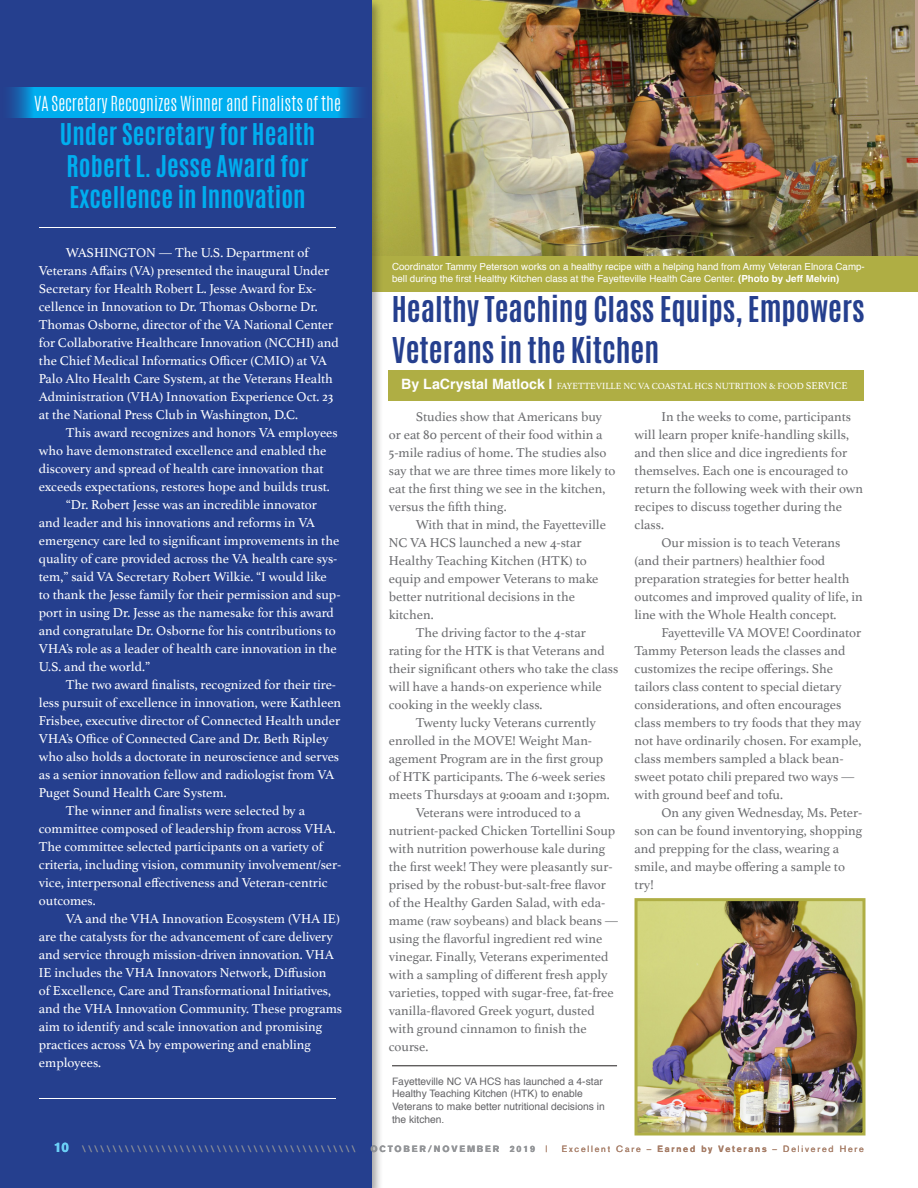
<style>
.page{position:relative;width:918px;height:1188px;background:#fff}
.page>*{position:absolute;margin:0;border:0;box-sizing:border-box;transform-origin:0 0}
.t1{font:700 29.7px/41px "Antonio";color:#253f8e}
.t2{font:700 25.05px/31.5px "Antonio";color:#00aeef}
.t3{font:300 17.4px "Antonio";color:#fff}
.Main_Paragraph_Syle{font:13.5px/18px "Athelas";color:#fff}
.Main_Paragraph_Syle-2{font:13.5px/18px "Athelas";color:#6c6d70}
.Folio_Right{font:900 13.5px "Akzidenz Grotesk";color:#6bcff6}
.t4{font:10.2px/12.8px "Helvetica";color:#636366}
.t5{font:9.75px/12.1px "Helvetica";color:#fff}
.Byline_Style_1{font:9.3px "Athelas";color:#fff}
.t6{font:900 9px "Akzidenz Grotesk";letter-spacing:.2em;color:#939598}
.t7{font:9px "Akzidenz Grotesk";letter-spacing:.2em;color:#a77e68}
.s1{font-weight:700}
.s2{font-family:"Helvetica";font-weight:700;font-size:14.25px}
.s3{font-size:10.35px}
.s4{font-weight:400;color:#a77e68}
</style>
<div class="page">
<img style="left:384px;top:0;width:534px;height:256px">
<div style="left:355px;top:256px;width:563px;height:36px;background:#afae44"></div>
<hr style="left:915px;top:0;width:3px;height:84px;background:#bfa08e">
<hr style="left:917px;top:991px;width:1px;height:134px;background:#bfa08e">
<div style="left:909px;top:1058px;width:9px;height:53px;background:#fff"></div>
<div style="left:389px;top:370px;width:475px;height:31px;background:#afae44"></div>
<img style="left:639px;top:902px;width:223px;height:230px">
<div style="left:635px;top:898px;width:231px;height:238px;border:3px solid #afae44"></div>
<div style="left:0;top:0;width:384px;height:1188px;background:#231f20;opacity:.4"></div>
<div style="left:0;top:0;width:372px;height:1188px;background:#253f8e"></div>
<hr style="left:392px;top:1065px;width:225px;height:1px;background:#231f20">
<svg style="left:10px;top:87px;width:351px;height:31px;background:#02a5e7"></svg>
<hr style="left:39px;top:228px;width:297px;height:1px;background:#fff">
<hr style="left:39px;top:1098px;width:297px;height:1px;background:#fff">
<p class="t3" style="left:34px;top:91px;width:308px">VA Secretary Recognizes Winner and Finalists of the</p>
<p class="t2" style="left:60px;top:119px;width:257px">Under Secretary for Health<br>Robert L. Jesse Award for<br>Excellence in Innovation</p>
<p class="Main_Paragraph_Syle" style="left:39px;top:243px;width:301px;text-indent:27px">WASHINGTON — The U.S. Department of Veterans Affairs (VA) presented the inaugural Under Secretary for Health Robert L. Jesse Award for Ex&shy;cellence in Innovation to Dr. Thomas Osborne Dr.<br>Thomas Osborne, director of the VA National Center for Collaborative Healthcare Innovation (NCCHI) and the Chief Medical Informatics Officer (CMIO) at VA Palo Alto Health Care System, at the Veterans Health Administration (VHA) Innovation Experience Oct. 23 at the National Press Club in Washington, D.C.</p>
<p class="Main_Paragraph_Syle" style="left:39px;top:423px;width:300px;text-indent:27px">This award recognizes and honors VA employees who have demonstrated excellence and enabled the discovery and spread of health care innovation that exceeds expectations, restores hope and builds trust.</p>
<p class="Main_Paragraph_Syle" style="left:39px;top:495px;width:303px;text-indent:27px">“Dr. Robert Jesse was an incredible innovator and leader and his innovations and reforms in VA emergency care led to significant improvements in the quality of care provided across the VA health care sys&shy;tem,” said VA Secretary Robert Wilkie. “I would like to thank the Jesse family for their permission and sup&shy;port in using Dr. Jesse as the namesake for this award and congratulate Dr. Osborne for his contributions to VHA’s role as a leader of health care innovation in the U.S. and the world.”</p>
<p class="Main_Paragraph_Syle" style="left:39px;top:675px;width:304px;text-indent:27px">The two award finalists, recognized for their tire&shy;less pursuit of excellence in innovation, were Kathleen Frisbee, executive director of Connected Health under VHA’s Office of Connected Care and Dr. Beth Ripley who also holds a doctorate in neuroscience and serves as a senior innovation fellow and radiologist from VA Puget Sound Health Care System.</p>
<p class="Main_Paragraph_Syle" style="left:39px;top:801px;width:304px;text-indent:27px">The winner and finalists were selected by a committee composed of leadership from across VHA.<br>The committee selected participants on a variety of criteria, including vision, community involvement/ser&shy;vice, interpersonal effectiveness and Veteran-centric outcomes.</p>
<p class="Main_Paragraph_Syle" style="left:39px;top:909px;width:305px;text-indent:27px">VA and the VHA Innovation Ecosystem (VHA IE) are the catalysts for the advancement of care delivery and service through mission-driven innovation. VHA IE includes the VHA Innovators Network, Diffusion<br>of Excellence, Care and Transformational Initiatives, and the VHA Innovation Community. These programs aim to identify and scale innovation and promising practices across VA by empowering and enabling employees.</p>
<p class="t5" style="left:392px;top:261px;width:474px">Coordinator Tammy Peterson works on a healthy recipe with a helping hand from Army Veteran Elnora Camp&shy;bell during the first Healthy Kitchen class at the Fayetteville Health Care Center. <span class="s1">(Photo by Jeff Melvin)</span></p>
<p class="t1" style="left:392px;top:290px;width:474px">Healthy Teaching Class Equips, Empowers<br>Veterans in the Kitchen</p>
<p class="Byline_Style_1" style="left:401px;top:379px;width:448px"><span class="s2">By LaCrystal Matlock |</span> FAYETTEVILLE NC VA COASTAL HCS NUTRITION &amp; FOOD <span class="s3">SERVICE</span></p>
<p class="Main_Paragraph_Syle-2" style="left:389px;top:408px;width:228px;text-indent:27px">Studies show that Americans buy or eat 80 percent of their food within a 5-mile radius of home. The studies also say that we are three times more likely to eat the first thing we see in the kitchen, versus the fifth thing.</p>
<p class="Main_Paragraph_Syle-2" style="left:389px;top:516px;width:219px;text-indent:27px">With that in mind, the Fayetteville<br>NC VA HCS launched a new 4-star<br>Healthy Teaching Kitchen (HTK) to equip and empower Veterans to make better nutritional decisions in the kitchen.</p>
<p class="Main_Paragraph_Syle-2" style="left:389px;top:624px;width:231px;text-indent:27px">The driving factor to the 4-star rating for the HTK is that Veterans and their significant others who take the class will have a hands-on experience while cooking in the weekly class.</p>
<p class="Main_Paragraph_Syle-2" style="left:389px;top:714px;width:223px;text-indent:27px">Twenty lucky Veterans currently enrolled in the MOVE! Weight Man&shy;agement Program are in the first group of HTK participants. The 6-week series meets Thursdays at 9:00am and 1:30pm.</p>
<p class="Main_Paragraph_Syle-2" style="left:389px;top:804px;width:231px;text-indent:27px">Veterans were introduced to a nutrient-packed Chicken Tortellini Soup with nutrition powerhouse kale during the first week! They were pleasantly sur&shy;prised by the robust-but-salt-free flavor of the Healthy Garden Salad, with eda&shy;mame (raw soybeans) and black beans — using the flavorful ingredient red wine vinegar. Finally, Veterans experimented with a sampling of different fresh apply varieties, topped with sugar-free, fat-free vanilla-flavored Greek yogurt, dusted with ground cinnamon to finish the course.</p>
<p class="t4" style="left:392px;top:1075px;width:214px">Fayetteville NC VA HCS has launched a 4-star Healthy Teaching Kitchen (HTK) to enable Veterans to make better nutritional decisions in the kitchen.</p>
<p class="Main_Paragraph_Syle-2" style="left:635px;top:408px;width:230px;text-indent:27px">In the weeks to come, participants will learn proper knife-handling skills, and then slice and dice ingredients for themselves. Each one is encouraged to return the following week with their own recipes to discuss together during the class.</p>
<p class="Main_Paragraph_Syle-2" style="left:635px;top:534px;width:230px;text-indent:27px">Our mission is to teach Veterans (and their partners) healthier food preparation strategies for better health outcomes and improved quality of life, in line with the Whole Health concept.</p>
<p class="Main_Paragraph_Syle-2" style="left:635px;top:624px;width:229px;text-indent:27px">Fayetteville VA MOVE! Coordinator Tammy Peterson leads the classes and customizes the recipe offerings. She tailors class content to special dietary considerations, and often encourages class members to try foods that they may not have ordinarily chosen. For example, class members sampled a black bean&shy;sweet potato chili prepared two ways — with ground beef and tofu.</p>
<p class="Main_Paragraph_Syle-2" style="left:635px;top:804px;width:230px;text-indent:27px">On any given Wednesday, Ms. Peter&shy;son can be found inventorying, shopping and prepping for the class, wearing a smile, and maybe offering a sample to try!</p>
<p class="Folio_Right" style="left:54px;top:1139px;width:17px">10</p>
<p class="t6" style="left:82px;top:1143px;width:276px">\\\\\\\\\\\\\\\\\\\\\\\\\\\\\\\\\\\\\\\\\\\\\</p>
<p class="t6" style="left:371px;top:1143px;width:179px">OCTOBER/NOVEMBER 2019 <span class="s4">|</span></p>
<p class="t7" style="left:562px;top:1143px;width:304px">Excellent Care – <span class="s1">Earned by Veterans</span> – Delivered Here</p>
</div>
